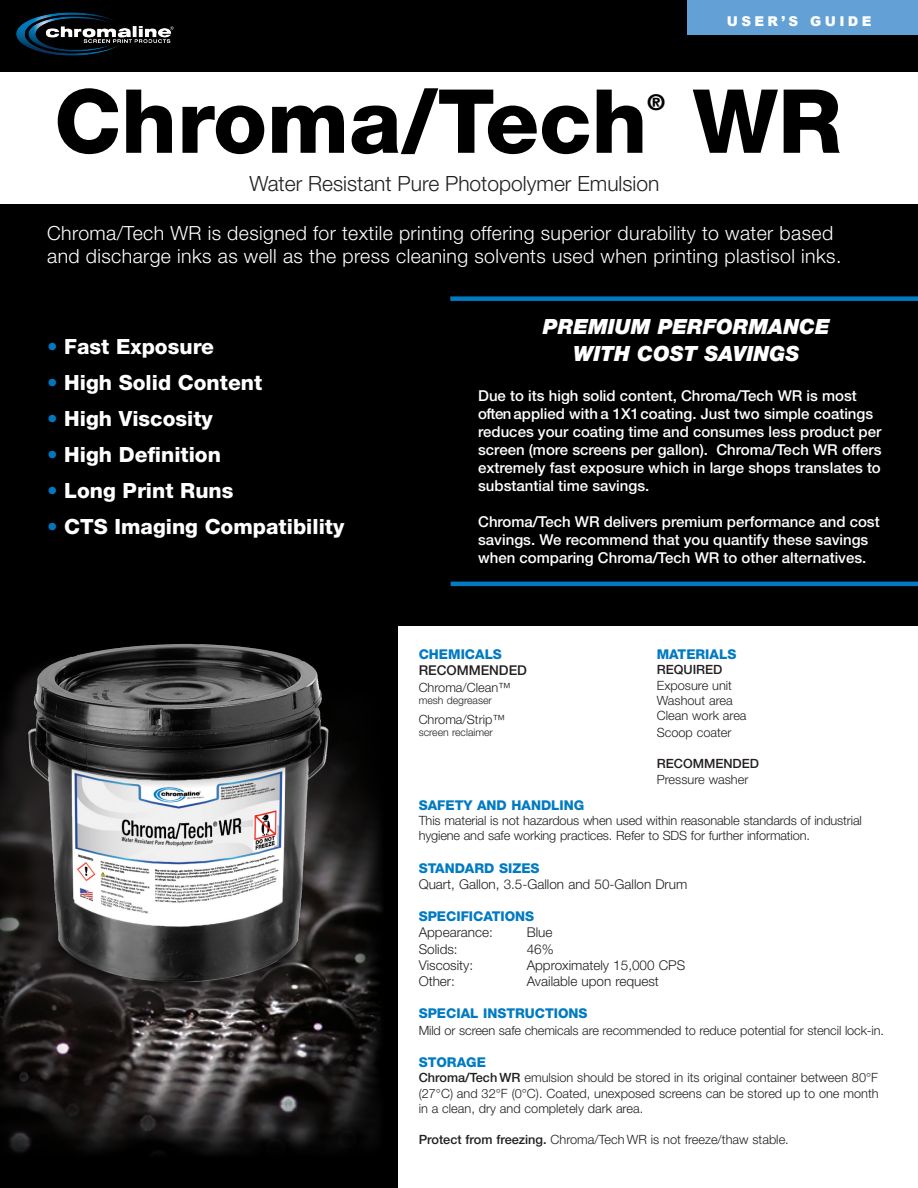
<style>
.page{position:relative;width:918px;height:1188px;background:#fff}
.page>*{position:absolute;margin:0;border:0;box-sizing:border-box;transform-origin:0 0}
.t1{font:800 88.5px "Helvetica Neue LT Std";color:#000001}
.t2{font:800 21.9px "Helvetica Neue LT Std";color:#000001}
.t3{font:800 21px "Helvetica Neue LT Std";color:#fff}
.t4{font:300 21px "Helvetica Neue LT Std";color:#231f20}
.t5{font:italic 900 21px "Helvetica Neue LT Std";color:#fff}
.t6{font:300 19.5px/23.4px "Helvetica Neue LT Std";letter-spacing:.02em;color:#fff}
.t7{font:500 15px/18px "Helvetica Neue LT Std";color:#fff}
.t8{font:300 13.5px "Helvetica Neue LT Std";color:#231f20}
.t9{font:800 13.5px "Helvetica Neue LT Std";color:#007ac2}
.t10{font:900 13.5px "Arial";letter-spacing:.25em;color:#fff}
.t11{font:500 13.5px "Helvetica Neue LT Std";color:#231f20}
.t12{font:300 12.75px/15.3px "Helvetica Neue LT Std";color:#231f20}
.t13{font:500 12.75px "Helvetica Neue LT Std";color:#231f20}
.t14{font:300 10.5px "Helvetica Neue LT Std";color:#231f20}
.s1{color:#0078c0}
.s2{font-family:"Arial";font-weight:400}
.s3{font-weight:500}
</style>
<div class="page">
<div style="left:0;top:204px;width:918px;height:984px;background:#000"></div>
<div style="left:0;top:0;width:918px;height:71px;background:#000"></div>
<div style="left:688px;top:0;width:230px;height:35px;background:#62a0d6"></div>
<div style="left:398px;top:626px;width:520px;height:562px;background:#fff"></div>
<img style="left:16px;top:12px;width:158px;height:43px">
<img style="left:0;top:1010px;width:380px;height:144px">
<div style="left:0;top:641px;width:325px;height:380px;background:#231f20;opacity:.7"></div>
<img style="left:0;top:641px;width:382px;height:369px">
<div style="left:450px;top:296px;width:468px;height:5px;background:#007ac2"></div>
<hr style="left:451px;top:582px;width:467px;height:4px;background:#007ac2">
<p class="t10" style="left:727px;top:12px;width:146px">USER’S GUIDE</p>
<p class="t1" style="left:54px;top:69px;width:595px">Chroma/Tech</p>
<p class="t2" style="left:647px;top:89px;width:19px">®</p>
<p class="t1" style="left:693px;top:69px;width:151px">WR</p>
<p class="t4" style="left:249px;top:170px;width:411px">Water Resistant Pure Photopolymer Emulsion</p>
<p class="t6" style="left:47px;top:221px;width:796px">Chroma/Tech WR is designed for textile printing offering superior durability to water based and discharge inks as well as the press cleaning solvents used when printing plastisol inks.</p>
<p class="t3" style="left:47px;top:334px;width:168px"><span class="s1">•</span> Fast Exposure</p>
<p class="t3" style="left:47px;top:370px;width:217px"><span class="s1">•</span> High Solid Content</p>
<p class="t3" style="left:47px;top:406px;width:167px"><span class="s1">•</span> High Viscosity</p>
<p class="t3" style="left:47px;top:442px;width:175px"><span class="s1">•</span> High Definition</p>
<p class="t3" style="left:47px;top:478px;width:188px"><span class="s1">•</span> Long Print Runs</p>
<p class="t3" style="left:47px;top:514px;width:299px"><span class="s1">•</span> CTS Imaging Compatibility</p>
<p class="t5" style="left:543px;top:314px;width:289px">PREMIUM PERFORMANCE</p>
<p class="t5" style="left:573px;top:341px;width:228px">WITH COST SAVINGS</p>
<p class="t7" style="left:478px;top:387px;width:405px">Due to its high solid content, Chroma/Tech WR is most often applied with a 1X1 coating. Just two simple coatings reduces your coating time and consumes less product per screen (more screens per gallon). Chroma/Tech WR offers extremely fast exposure which in large shops translates to substantial time savings.</p>
<p class="t7" style="left:478px;top:513px;width:403px">Chroma/Tech WR delivers premium performance and cost savings. We recommend that you quantify these savings when comparing Chroma/Tech WR to other alternatives.</p>
<p class="t9" style="left:419px;top:646px;width:85px">CHEMICALS</p>
<p class="t11" style="left:419px;top:662px;width:110px">RECOMMENDED</p>
<p class="t12" style="left:419px;top:679px;width:94px">Chroma/Clean™</p>
<p class="t14" style="left:419px;top:694px;width:75px">mesh degreaser</p>
<p class="t12" style="left:419px;top:711px;width:88px">Chroma/Strip™</p>
<p class="t14" style="left:419px;top:726px;width:76px">screen reclaimer</p>
<p class="t9" style="left:657px;top:646px;width:81px">MATERIALS</p>
<p class="t13" style="left:657px;top:662px;width:67px">REQUIRED</p>
<p class="t12" style="left:657px;top:677px;width:77px">Exposure unit</p>
<p class="t12" style="left:657px;top:693px;width:77px">Washout area</p>
<p class="t12" style="left:657px;top:707px;width:91px;line-height:16.2px">Clean work area<br>Scoop coater</p>
<p class="t13" style="left:657px;top:756px;width:104px">RECOMMENDED</p>
<p class="t12" style="left:657px;top:772px;width:93px">Pressure washer</p>
<p class="t9" style="left:419px;top:797px;width:167px">SAFETY AND HANDLING</p>
<p class="t12" style="left:419px;top:812px;width:445px">This material is not hazardous when used within reasonable standards of industrial hygiene and safe working practices. Refer to SDS for further information.</p>
<p class="t9" style="left:419px;top:860px;width:122px">STANDARD SIZES</p>
<p class="t8" style="left:419px;top:876px;width:270px">Quart, Gallon, 3.5-Gallon and 50-Gallon Drum</p>
<p class="t9" style="left:419px;top:908px;width:117px">SPECIFICATIONS</p>
<p class="t8" style="left:419px;top:924px;width:76px">Appearance:</p>
<p class="t8" style="left:527px;top:924px;width:27px">Blue</p>
<p class="t8" style="left:419px;top:941px;width:41px">Solids:</p>
<p class="t8" style="left:527px;top:941px;width:29px">46%</p>
<p class="t8" style="left:419px;top:957px;width:56px">Viscosity:</p>
<p class="t8" style="left:527px;top:957px;width:160px">Approximately 15,000 CPS</p>
<p class="t8" style="left:419px;top:973px;width:38px">Other:</p>
<p class="t8" style="left:527px;top:973px;width:134px">Available upon request</p>
<p class="t9" style="left:419px;top:1006px;width:170px">SPECIAL INSTRUCTIONS</p>
<p class="t12" style="left:419px;top:1022px;width:467px">Mild or screen safe chemicals are recommended to reduce potential for stencil lock-in<span class="s2">.</span></p>
<p class="t9" style="left:419px;top:1054px;width:69px">STORAGE</p>
<p class="t12" style="left:419px;top:1070px;width:461px"><span class="s3">Chroma/Tech WR</span> emulsion should be stored in its original container between 80°F (27°C) and 32°F (0°C). Coated, unexposed screens can be stored up to one month</p>
<p class="t12" style="left:419px;top:1100px;width:226px">in a clean, dry and completely dark area.</p>
<p class="t12" style="left:419px;top:1132px;width:372px"><span class="s3">Protect from freezing.</span> Chroma/Tech WR is not freeze/thaw stable.</p>
</div>
